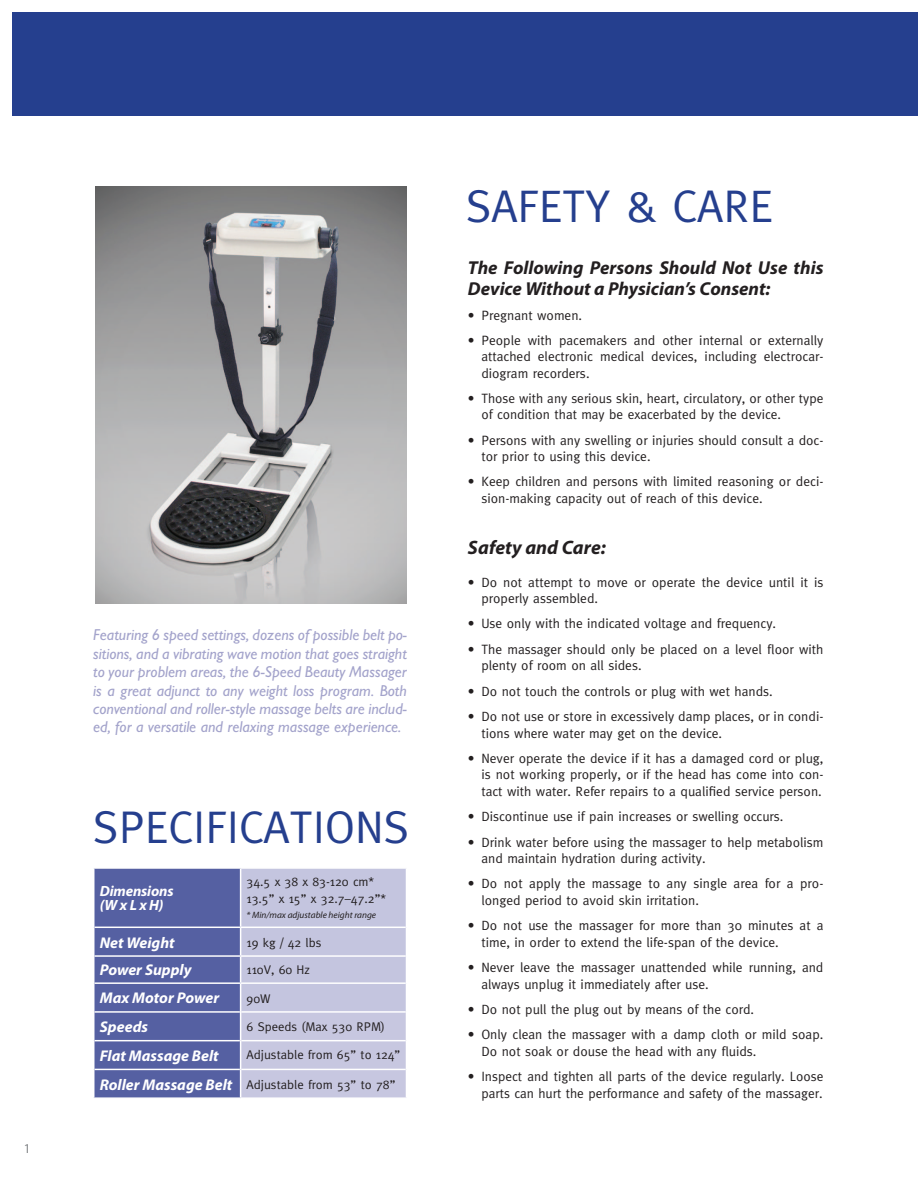
<style>
.page{position:relative;width:918px;height:1188px;background:#fff}
.page>*{position:absolute;margin:0;border:0;box-sizing:border-box;transform-origin:0 0}
.t1{font:45.75px "Meta";color:#253f8e}
.t2{font:italic 700 19.5px "Myriad Pro";letter-spacing:.005em;color:#231f20}
.t3{font:italic 700 18.75px/20.4px "Myriad Pro";color:#231f20}
.t4{font:italic 15.9px/18.5px "Gill Sans";color:#a3a3cb;text-align:justify}
.t5{font:italic 700 15.6px "Myriad Pro";color:#fff}
.t6{font:italic 700 14.85px/14.9px "Myriad Pro";letter-spacing:-.01em;color:#fff}
.t7{font:13.5px/16.5px "Meta";color:#231f20}
.t8{font:13.5px "Myriad Pro";color:#808285}
.t9{font:12.6px/17.1px "Meta";color:#231f20}
.t10{font:italic 9.15px "Myriad Pro";color:#231f20}
.s1{font-family:"Myriad Pro";font-weight:700;font-style:italic;font-size:15.6px;color:#fff}
</style>
<div class="page">
<div style="left:13px;top:13px;width:905px;height:103px;background:#253f8e"></div>
<svg style="left:93px;top:868px;width:313px;height:230px;background:#969bc5"></svg>
<hr style="left:241px;top:1097px;width:166px;height:2px;background:#fff">
<img style="left:96px;top:186px;width:311px;height:418px">
<p class="t8" style="left:24px;top:1140px;width:8px">1</p>
<p class="t4" style="left:93px;top:626px;width:315px">Featuring 6 speed settings, dozens of possible belt po&shy;sitions, and a vibrating wave motion that goes straight to your problem areas, the 6-Speed Beauty Massager is a great adjunct to any weight loss program. Both conventional and roller-style massage belts are includ&shy;ed, for a versatile and relaxing massage experience.</p>
<h1 class="t1" style="left:93px;top:800px;width:317px">SPECIFICATIONS</h1>
<p class="t6" style="left:100px;top:883px;width:75px">Dimensions (W x L x H)</p>
<p class="t9" style="left:247px;top:873px;width:141px">34.5 x 38 x 83-120 cm*<br>13.5” x 15” x 32.7–47.2”*</p>
<p class="t10" style="left:247px;top:910px;width:131px">* Min/max adjustable height range</p>
<p class="t5" style="left:100px;top:932px;width:76px">Net Weight</p>
<p class="t9" style="left:247px;top:934px;width:76px">19 kg / 42 lbs</p>
<p class="t5" style="left:100px;top:960px;width:93px">Power Supply</p>
<p class="t9" style="left:247px;top:961px;width:65px">110V, 60 Hz</p>
<p class="t5" style="left:100px;top:988px;width:121px">Max Motor Power</p>
<p class="t9" style="left:247px;top:989px;width:26px">90W</p>
<p class="t5" style="left:100px;top:1017px;width:50px">Speeds</p>
<p class="t9" style="left:247px;top:1018px;width:140px">6 Speeds (Max 530 RPM)</p>
<p class="t5" style="left:100px;top:1045px;width:121px">Flat Massage Belt</p>
<p class="t9" style="left:247px;top:1046px;width:155px">Adjustable from 65” to 124”</p>
<p class="t9" style="left:100px;top:1076px;width:297px"><span class="s1">Roller Massage Belt</span> Adjustable from 53” to 78”</p>
<h1 class="t1" style="left:466px;top:180px;width:309px">SAFETY &amp; CARE</h1>
<h3 class="t3" style="left:468px;top:257px;width:357px">The Following Persons Should Not Use this<br>Device Without a Physician’s Consent:</h3>
<p class="t7" style="left:468px;top:307px;width:116px">• Pregnant women.</p>
<p class="t7" style="left:481px;top:332px;width:344px;text-align:justify;text-indent:-14px">• People with pacemakers and other internal or externally attached electronic medical devices, including electrocar&shy;diogram recorders.</p>
<p class="t7" style="left:481px;top:390px;width:344px;text-indent:-13px">• Those with any serious skin, heart, circulatory, or other type of condition that may be exacerbated by the device.</p>
<p class="t7" style="left:481px;top:431px;width:344px;text-indent:-14px">• Persons with any swelling or injuries should consult a doc&shy;tor prior to using this device.</p>
<p class="t7" style="left:481px;top:473px;width:344px;text-indent:-14px">• Keep children and persons with limited reasoning or deci&shy;sion-making capacity out of reach of this device.</p>
<h2 class="t2" style="left:468px;top:535px;width:140px">Safety and Care:</h2>
<p class="t7" style="left:481px;top:574px;width:344px;text-indent:-14px">• Do not attempt to move or operate the device until it is properly assembled.</p>
<p class="t7" style="left:468px;top:615px;width:310px">• Use only with the indicated voltage and frequency.</p>
<p class="t7" style="left:481px;top:641px;width:344px;text-indent:-14px">• The massager should only be placed on a level floor with plenty of room on all sides.</p>
<p class="t7" style="left:468px;top:683px;width:307px">• Do not touch the controls or plug with wet hands.</p>
<p class="t7" style="left:481px;top:708px;width:344px;text-indent:-14px">• Do not use or store in excessively damp places, or in condi&shy;tions where water may get on the device.</p>
<p class="t7" style="left:481px;top:750px;width:344px;text-align:justify;text-indent:-14px">• Never operate the device if it has a damaged cord or plug, is not working properly, or if the head has come into con&shy;tact with water. Refer repairs to a qualified service person.</p>
<p class="t7" style="left:468px;top:808px;width:317px">• Discontinue use if pain increases or swelling occurs.</p>
<p class="t7" style="left:481px;top:833px;width:344px;text-indent:-14px">• Drink water before using the massager to help metabolism and maintain hydration during activity.</p>
<p class="t7" style="left:481px;top:875px;width:344px;text-indent:-14px">• Do not apply the massage to any single area for a pro&shy;longed period to avoid skin irritation.</p>
<p class="t7" style="left:481px;top:917px;width:344px;text-indent:-14px">• Do not use the massager for more than 30 minutes at a time, in order to extend the life-span of the device.</p>
<p class="t7" style="left:481px;top:959px;width:344px;text-indent:-14px">• Never leave the massager unattended while running, and always unplug it immediately after use.</p>
<p class="t7" style="left:468px;top:1001px;width:288px">• Do not pull the plug out by means of the cord.</p>
<p class="t7" style="left:481px;top:1026px;width:344px;text-indent:-14px">• Only clean the massager with a damp cloth or mild soap.<br>Do not soak or douse the head with any fluids.</p>
<p class="t7" style="left:468px;top:1068px;width:357px;text-align:right">• Inspect and tighten all parts of the device regularly. Loose parts can hurt the performance and safety of the massager.</p>
</div>
